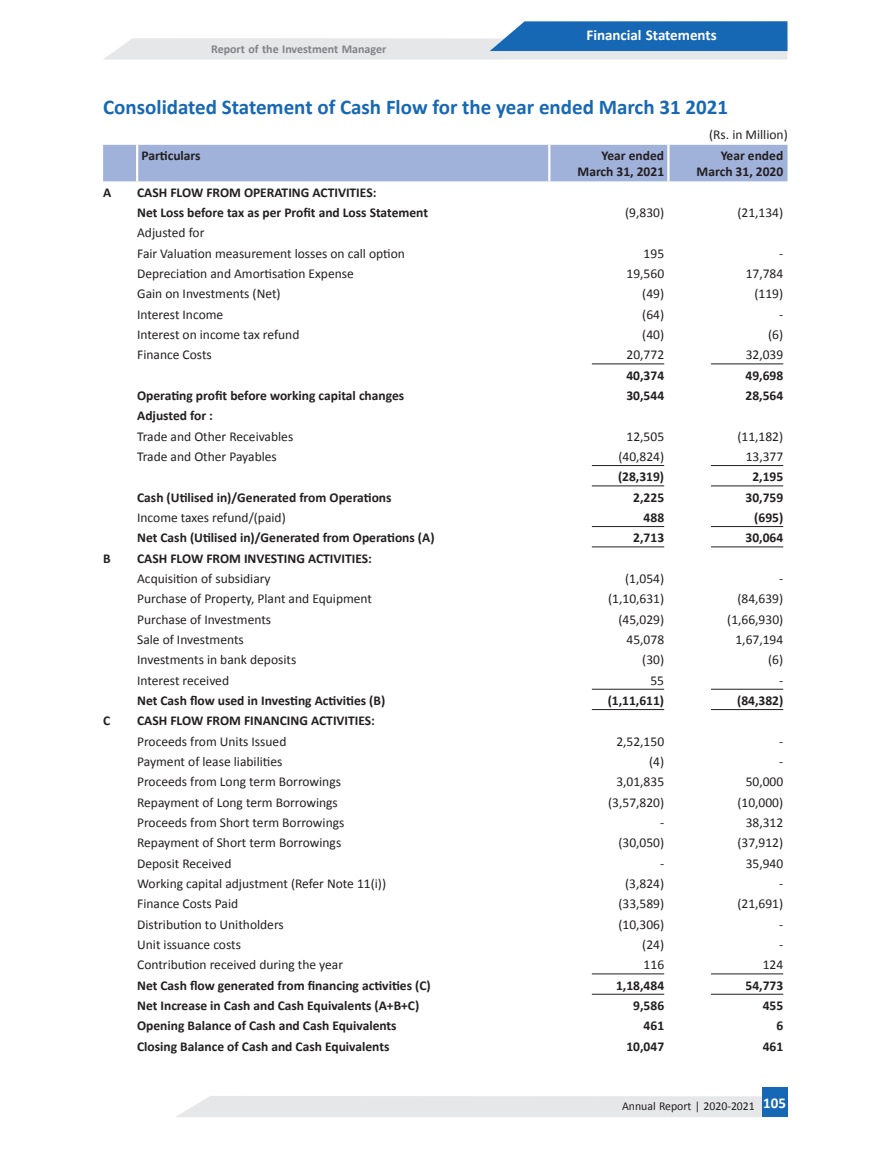
<style>
.page{position:relative;width:891px;height:1161px;background:#fff}
.page>*{position:absolute;margin:0;border:0;box-sizing:border-box;transform-origin:0 0}
.t1{font:700 21px "Calibri";color:#1768b4}
.t2{font:700 15px "Calibri";color:#fff}
.t3{font:13.5px "Calibri";color:#231f20}
.t4{font:700 13.5px "Calibri";color:#231f20}
.t5{font:700 12px "Calibri";color:#808285}
.t6{font:12px "Calibri";color:#231f20}
</style>
<div class="page">
<div style="left:176px;top:1096px;width:586px;height:21px;background:#e6e7e9"></div>
<div style="left:762px;top:1087px;width:25px;height:30px;background:#1768b4"></div>
<svg style="left:103px;top:21px;width:684px;height:39px"></svg>
<div style="left:103px;top:145px;width:684px;height:36px;background:#a0b1da"></div>
<hr style="left:136px;top:145px;width:2px;height:36px;background:#fff">
<hr style="left:548px;top:145px;width:2px;height:36px;background:#fff">
<hr style="left:667px;top:145px;width:2px;height:36px;background:#fff">
<hr style="left:592px;top:363px;width:72px;height:1px;background:#231f20">
<hr style="left:711px;top:363px;width:72px;height:1px;background:#231f20">
<hr style="left:592px;top:465px;width:72px;height:1px;background:#231f20">
<hr style="left:711px;top:465px;width:72px;height:1px;background:#231f20">
<hr style="left:592px;top:485px;width:72px;height:1px;background:#231f20">
<hr style="left:711px;top:485px;width:72px;height:1px;background:#231f20">
<hr style="left:592px;top:526px;width:72px;height:1px;background:#231f20">
<hr style="left:711px;top:526px;width:72px;height:1px;background:#231f20">
<hr style="left:592px;top:546px;width:72px;height:1px;background:#231f20">
<hr style="left:711px;top:546px;width:72px;height:1px;background:#231f20">
<hr style="left:592px;top:689px;width:72px;height:1px;background:#231f20">
<hr style="left:711px;top:689px;width:72px;height:1px;background:#231f20">
<hr style="left:592px;top:709px;width:72px;height:1px;background:#231f20">
<hr style="left:711px;top:709px;width:72px;height:1px;background:#231f20">
<hr style="left:592px;top:973px;width:72px;height:1px;background:#231f20">
<hr style="left:711px;top:973px;width:72px;height:1px;background:#231f20">
<hr style="left:592px;top:994px;width:72px;height:1px;background:#231f20">
<hr style="left:711px;top:994px;width:72px;height:1px;background:#231f20">
<p class="t5" style="left:211px;top:42px;width:177px">Report of the Investment Manager</p>
<p class="t2" style="left:586px;top:26px;width:132px">Financial Statements</p>
<p class="t1" style="left:103px;top:94px;width:626px">Consolidated Statement of Cash Flow for the year ended March 31 2021</p>
<p class="t3" style="left:709px;top:126px;width:80px">(Rs. in Million)</p>
<p class="t4" style="left:141px;top:147px;width:61px">Particulars</p>
<p class="t4" style="left:601px;top:147px;width:64px">Year ended</p>
<p class="t4" style="left:577px;top:163px;width:88px">March 31, 2021</p>
<p class="t4" style="left:721px;top:147px;width:64px">Year ended</p>
<p class="t4" style="left:696px;top:163px;width:88px">March 31, 2020</p>
<p class="t4" style="left:103px;top:184px;width:10px">A</p>
<p class="t4" style="left:137px;top:184px;width:241px">CASH FLOW FROM OPERATING ACTIVITIES:</p>
<p class="t4" style="left:137px;top:204px;width:292px">Net Loss before tax as per Profit and Loss Statement</p>
<p class="t3" style="left:625px;top:204px;width:40px">(9,830)</p>
<p class="t3" style="left:737px;top:204px;width:47px">(21,134)</p>
<p class="t3" style="left:137px;top:224px;width:69px">Adjusted for</p>
<p class="t3" style="left:137px;top:245px;width:269px">Fair Valuation measurement losses on call option</p>
<p class="t3" style="left:643px;top:245px;width:22px">195</p>
<p class="t3" style="left:779px;top:245px;width:6px">-</p>
<p class="t3" style="left:137px;top:265px;width:218px">Depreciation and Amortisation Expense</p>
<p class="t3" style="left:626px;top:265px;width:39px">19,560</p>
<p class="t3" style="left:745px;top:265px;width:39px">17,784</p>
<p class="t3" style="left:137px;top:285px;width:145px">Gain on Investments (Net)</p>
<p class="t3" style="left:642px;top:285px;width:23px">(49)</p>
<p class="t3" style="left:754px;top:285px;width:30px">(119)</p>
<p class="t3" style="left:137px;top:306px;width:88px">Interest Income</p>
<p class="t3" style="left:642px;top:306px;width:23px">(64)</p>
<p class="t3" style="left:779px;top:306px;width:6px">-</p>
<p class="t3" style="left:137px;top:326px;width:164px">Interest on income tax refund</p>
<p class="t3" style="left:642px;top:326px;width:23px">(40)</p>
<p class="t3" style="left:768px;top:326px;width:17px">(6)</p>
<p class="t3" style="left:137px;top:346px;width:76px">Finance Costs</p>
<p class="t3" style="left:626px;top:346px;width:39px">20,772</p>
<p class="t3" style="left:745px;top:346px;width:39px">32,039</p>
<p class="t4" style="left:626px;top:367px;width:39px">40,374</p>
<p class="t4" style="left:745px;top:367px;width:39px">49,698</p>
<p class="t4" style="left:137px;top:387px;width:269px">Operating profit before working capital changes</p>
<p class="t4" style="left:626px;top:387px;width:39px">30,544</p>
<p class="t4" style="left:745px;top:387px;width:39px">28,564</p>
<p class="t4" style="left:137px;top:407px;width:77px">Adjusted for :</p>
<p class="t3" style="left:137px;top:428px;width:158px">Trade and Other Receivables</p>
<p class="t3" style="left:626px;top:428px;width:39px">12,505</p>
<p class="t3" style="left:737px;top:428px;width:47px">(11,182)</p>
<p class="t3" style="left:137px;top:448px;width:141px">Trade and Other Payables</p>
<p class="t3" style="left:618px;top:448px;width:47px">(40,824)</p>
<p class="t3" style="left:745px;top:448px;width:39px">13,377</p>
<p class="t4" style="left:618px;top:468px;width:48px">(28,319)</p>
<p class="t4" style="left:752px;top:468px;width:32px">2,195</p>
<p class="t4" style="left:137px;top:489px;width:256px">Cash (Utilised in)/Generated from Operations</p>
<p class="t4" style="left:633px;top:489px;width:32px">2,225</p>
<p class="t4" style="left:745px;top:489px;width:39px">30,759</p>
<p class="t3" style="left:137px;top:509px;width:150px">Income taxes refund/(paid)</p>
<p class="t4" style="left:643px;top:509px;width:22px">488</p>
<p class="t4" style="left:754px;top:509px;width:30px">(695)</p>
<p class="t4" style="left:137px;top:529px;width:299px">Net Cash (Utilised in)/Generated from Operations (A)</p>
<p class="t4" style="left:633px;top:529px;width:32px">2,713</p>
<p class="t4" style="left:745px;top:529px;width:39px">30,064</p>
<p class="t4" style="left:103px;top:550px;width:9px">B</p>
<p class="t4" style="left:137px;top:550px;width:236px">CASH FLOW FROM INVESTING ACTIVITIES:</p>
<p class="t3" style="left:137px;top:570px;width:135px">Acquisition of subsidiary</p>
<p class="t3" style="left:625px;top:570px;width:40px">(1,054)</p>
<p class="t3" style="left:779px;top:570px;width:6px">-</p>
<p class="t3" style="left:137px;top:590px;width:236px">Purchase of Property, Plant and Equipment</p>
<p class="t3" style="left:608px;top:590px;width:57px">(1,10,631)</p>
<p class="t3" style="left:737px;top:590px;width:47px">(84,639)</p>
<p class="t3" style="left:137px;top:611px;width:136px">Purchase of Investments</p>
<p class="t3" style="left:618px;top:611px;width:47px">(45,029)</p>
<p class="t3" style="left:727px;top:611px;width:57px">(1,66,930)</p>
<p class="t3" style="left:137px;top:631px;width:108px">Sale of Investments</p>
<p class="t3" style="left:626px;top:631px;width:39px">45,078</p>
<p class="t3" style="left:735px;top:631px;width:49px">1,67,194</p>
<p class="t3" style="left:137px;top:651px;width:161px">Investments in bank deposits</p>
<p class="t3" style="left:642px;top:651px;width:23px">(30)</p>
<p class="t3" style="left:768px;top:651px;width:17px">(6)</p>
<p class="t3" style="left:137px;top:672px;width:93px">Interest received</p>
<p class="t3" style="left:650px;top:672px;width:15px">55</p>
<p class="t3" style="left:779px;top:672px;width:6px">-</p>
<p class="t4" style="left:137px;top:692px;width:250px">Net Cash flow used in Investing Activities (B)</p>
<p class="t4" style="left:608px;top:692px;width:58px">(1,11,611)</p>
<p class="t4" style="left:737px;top:692px;width:48px">(84,382)</p>
<p class="t4" style="left:103px;top:712px;width:9px">C</p>
<p class="t4" style="left:137px;top:712px;width:239px">CASH FLOW FROM FINANCING ACTIVITIES:</p>
<p class="t3" style="left:137px;top:733px;width:151px">Proceeds from Units Issued</p>
<p class="t3" style="left:616px;top:733px;width:49px">2,52,150</p>
<p class="t3" style="left:779px;top:733px;width:6px">-</p>
<p class="t3" style="left:137px;top:753px;width:147px">Payment of lease liabilities</p>
<p class="t3" style="left:649px;top:753px;width:17px">(4)</p>
<p class="t3" style="left:779px;top:753px;width:6px">-</p>
<p class="t3" style="left:137px;top:773px;width:205px">Proceeds from Long term Borrowings</p>
<p class="t3" style="left:616px;top:773px;width:49px">3,01,835</p>
<p class="t3" style="left:745px;top:773px;width:39px">50,000</p>
<p class="t3" style="left:137px;top:794px;width:202px">Repayment of Long term Borrowings</p>
<p class="t3" style="left:608px;top:794px;width:57px">(3,57,820)</p>
<p class="t3" style="left:737px;top:794px;width:47px">(10,000)</p>
<p class="t3" style="left:137px;top:814px;width:209px">Proceeds from Short term Borrowings</p>
<p class="t3" style="left:660px;top:814px;width:6px">-</p>
<p class="t3" style="left:745px;top:814px;width:39px">38,312</p>
<p class="t3" style="left:137px;top:834px;width:206px">Repayment of Short term Borrowings</p>
<p class="t3" style="left:618px;top:834px;width:47px">(30,050)</p>
<p class="t3" style="left:737px;top:834px;width:47px">(37,912)</p>
<p class="t3" style="left:137px;top:855px;width:96px">Deposit Received</p>
<p class="t3" style="left:660px;top:855px;width:6px">-</p>
<p class="t3" style="left:745px;top:855px;width:39px">35,940</p>
<p class="t3" style="left:137px;top:875px;width:250px">Working capital adjustment (Refer Note 11(i))</p>
<p class="t3" style="left:625px;top:875px;width:40px">(3,824)</p>
<p class="t3" style="left:779px;top:875px;width:6px">-</p>
<p class="t3" style="left:137px;top:895px;width:103px">Finance Costs Paid</p>
<p class="t3" style="left:618px;top:895px;width:47px">(33,589)</p>
<p class="t3" style="left:737px;top:895px;width:47px">(21,691)</p>
<p class="t3" style="left:137px;top:916px;width:148px">Distribution to Unitholders</p>
<p class="t3" style="left:618px;top:916px;width:47px">(10,306)</p>
<p class="t3" style="left:779px;top:916px;width:6px">-</p>
<p class="t3" style="left:137px;top:936px;width:105px">Unit issuance costs</p>
<p class="t3" style="left:642px;top:936px;width:23px">(24)</p>
<p class="t3" style="left:779px;top:936px;width:6px">-</p>
<p class="t3" style="left:137px;top:956px;width:207px">Contribution received during the year</p>
<p class="t3" style="left:643px;top:956px;width:22px">116</p>
<p class="t3" style="left:763px;top:956px;width:22px">124</p>
<p class="t4" style="left:137px;top:977px;width:295px">Net Cash flow generated from financing activities (C)</p>
<p class="t4" style="left:616px;top:977px;width:50px">1,18,484</p>
<p class="t4" style="left:745px;top:977px;width:39px">54,773</p>
<p class="t4" style="left:137px;top:997px;width:284px">Net Increase in Cash and Cash Equivalents (A+B+C)</p>
<p class="t4" style="left:633px;top:997px;width:32px">9,586</p>
<p class="t4" style="left:763px;top:997px;width:22px">455</p>
<p class="t4" style="left:137px;top:1017px;width:261px">Opening Balance of Cash and Cash Equivalents</p>
<p class="t4" style="left:643px;top:1017px;width:22px">461</p>
<p class="t4" style="left:776px;top:1017px;width:8px">6</p>
<p class="t4" style="left:137px;top:1038px;width:254px">Closing Balance of Cash and Cash Equivalents</p>
<p class="t4" style="left:626px;top:1038px;width:39px">10,047</p>
<p class="t4" style="left:763px;top:1038px;width:22px">461</p>
<p class="t6" style="left:622px;top:1098px;width:165px">Annual Report | 2020-2021 <sup>105</sup></p>
</div>
